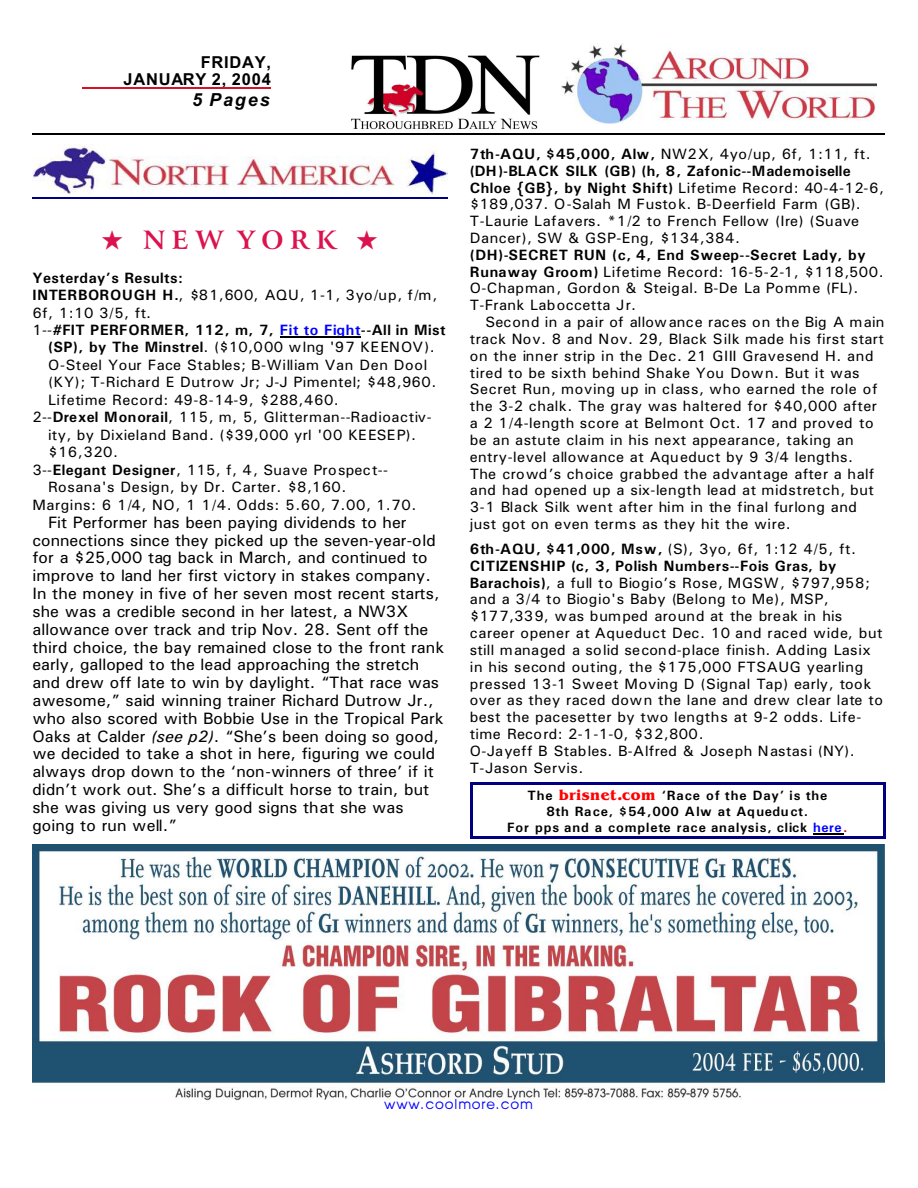
<style>
.page{position:relative;width:918px;height:1188px;background:#fff}
.page>*{position:absolute;margin:0;border:0;box-sizing:border-box;transform-origin:0 0}
.t1{font:700 25.5px "Arrus BT";letter-spacing:.255em;color:#db124d}
.t2{font:italic 700 18px "Arial";letter-spacing:.105em;color:#000}
.t3{font:16.5px/17.9px "Univers";color:#000}
.t4{font:700 16.5px/17.7px "Arial";letter-spacing:.045em;color:#000;text-align:right}
.t5{font:15px/16.8px "Univers";letter-spacing:.03em;color:#000}
.t6{font:700 15px "Univers";letter-spacing:.03em;color:#000}
.t7{font:15px "Univers";letter-spacing:.06em;color:#000}
.t8{font:700 13.5px/15.9px "Univers";letter-spacing:.065em;color:#000;text-align:center}
.t9{font:13.5px "Advance";letter-spacing:.065em;color:#00f}
.s1{font-weight:700}
.s2{font-weight:400}
.s3{color:#00f}
.s4{font-style:italic}
.s5{font-family:"Benguiat Bk BT";font-size:15px;color:#f00}
.s6{color:#d10000}
</style>
<div class="page">
<hr style="left:82px;top:87px;width:189px;height:2px;background:#d41226">
<img style="left:561px;top:44px;width:315px;height:79px">
<img style="left:351px;top:55px;width:189px;height:75px">
<hr style="left:32px;top:134px;width:853px;height:1px;background:#000">
<img style="left:32px;top:844px;width:852px;height:257px">
<img style="left:32px;top:145px;width:416px;height:49px">
<hr style="left:32px;top:197px;width:416px;height:1px;background:#000080">
<hr style="left:280px;top:337px;width:81px;height:1px;background:#000">
<hr style="left:813px;top:834px;width:30px;height:1px;background:#000">
<hr style="left:470px;top:782px;width:3px;height:56px;background:#000080">
<hr style="left:883px;top:782px;width:2px;height:56px;background:#000080">
<hr style="left:470px;top:782px;width:415px;height:3px;background:#000080">
<hr style="left:470px;top:836px;width:415px;height:3px;background:#000080">
<p class="t4" style="left:124px;top:54px;width:149px">FRIDAY,<br>JANUARY 2, 2004</p>
<p class="t2" style="left:192px;top:93px;width:79px">5 Pages</p>
<h1 class="t1" style="left:102px;top:230px;width:278px">★ NEW YORK ★</h1>
<p class="t6" style="left:32px;top:272px;width:152px">Yesterday’s Results:</p>
<p class="t7" style="left:32px;top:290px;width:407px"><span class="s1">INTERBOROUGH H.</span>, $81,600, AQU, 1-1, 3yo/up, f/m,</p>
<p class="t5" style="left:32px;top:305px;width:120px">6f, 1:10 3/5, ft.</p>
<p class="t6" style="left:32px;top:325px;width:415px"><span class="s2">1--</span>#FIT PERFORMER, 112, m, 7, <span class="s3">Fit to Fight</span>--All in Mist</p>
<p class="t5" style="left:48px;top:340px;width:388px"><span class="s1">(SP), by The Minstrel</span>. ($10,000 wlng '97 KEENOV).</p>
<p class="t5" style="left:48px;top:358px;width:381px">O-Steel Your Face Stables; B-William Van Den Dool</p>
<p class="t5" style="left:48px;top:375px;width:390px">(KY); T-Richard E Dutrow Jr; J-J Pimentel; $48,960.</p>
<p class="t5" style="left:48px;top:393px;width:292px">Lifetime Record: 49-8-14-9, $288,460.</p>
<p class="t5" style="left:32px;top:410px;width:401px">2--<span class="s1">Drexel Monorail</span>, 115, m, 5, Glitterman--Radioactiv-</p>
<p class="t5" style="left:48px;top:428px;width:370px">ity, by Dixieland Band. ($39,000 yrl '00 KEESEP).</p>
<p class="t5" style="left:48px;top:445px;width:72px">$16,320.</p>
<p class="t5" style="left:32px;top:462px;width:357px">3--<span class="s1">Elegant Designer</span>, 115, f, 4, Suave Prospect--</p>
<p class="t5" style="left:48px;top:480px;width:300px">Rosana's Design, by Dr. Carter. $8,160.</p>
<p class="t5" style="left:32px;top:497px;width:385px">Margins: 6 1/4, NO, 1 1/4. Odds: 5.60, 7.00, 1.70.</p>
<p class="t3" style="left:32px;top:515px;width:413px;text-indent:16px">Fit Performer has been paying dividends to her connections since they picked up the seven-year-old for a $25,000 tag back in March, and continued to improve to land her first victory in stakes company.<br>In the money in five of her seven most recent starts, she was a credible second in her latest, a NW3X allowance over track and trip Nov. 28. Sent off the third choice, the bay remained close to the front rank early, galloped to the lead approaching the stretch and drew off late to win by daylight. “That race was awesome,” said winning trainer Richard Dutrow Jr., who also scored with Bobbie Use in the Tropical Park Oaks at Calder <span class="s4">(see p2)</span>. “She’s been doing so good, we decided to take a shot in here, figuring we could always drop down to the ‘non-winners of three’ if it didn’t work out. She’s a difficult horse to train, but she was giving us very good signs that she was going to run well.”</p>
<p class="t5" style="left:470px;top:147px;width:416px"><span class="s1">7th-AQU, $45,000, Alw,</span> NW2X, 4yo/up, 6f, 1:11, ft. <span class="s1">(DH)-BLACK SILK (GB) (h, 8, Zafonic--Mademoiselle Chloe {GB}, by Night Shift)</span> Lifetime Record: 40-4-12-6, $189,037. O-Salah M Fustok. B-Deerfield Farm (GB).<br>T-Laurie Lafavers. *1/2 to French Fellow (Ire) (Suave Dancer), SW &amp; GSP-Eng, $134,384.</p>
<p class="t5" style="left:470px;top:248px;width:416px"><span class="s1">(DH)-SECRET RUN (c, 4, End Sweep--Secret Lady, by Runaway Groom)</span> Lifetime Record: 16-5-2-1, $118,500.<br>O-Chapman, Gordon &amp; Steigal. B-De La Pomme (FL).<br>T-Frank Laboccetta Jr.</p>
<p class="t5" style="left:470px;top:315px;width:416px;text-indent:16px">Second in a pair of allowance races on the Big A main track Nov. 8 and Nov. 29, Black Silk made his first start on the inner strip in the Dec. 21 GIII Gravesend H. and tired to be sixth behind Shake You Down. But it was Secret Run, moving up in class, who earned the role of the 3-2 chalk. The gray was haltered for $40,000 after a 2 1/4-length score at Belmont Oct. 17 and proved to be an astute claim in his next appearance, taking an entry-level allowance at Aqueduct by 9 3/4 lengths.<br>The crowd’s choice grabbed the advantage after a half and had opened up a six-length lead at midstretch, but 3-1 Black Silk went after him in the final furlong and just got on even terms as they hit the wire.</p>
<p class="t5" style="left:470px;top:542px;width:415px"><span class="s1">6th-AQU, $41,000, Msw,</span> (S), 3yo, 6f, 1:12 4/5, ft.<br><span class="s1">CITIZENSHIP (c, 3, Polish Numbers--Fois Gras, by Barachois)</span>, a full to Biogio’s Rose, MGSW, $797,958; and a 3/4 to Biogio's Baby (Belong to Me), MSP, $177,339, was bumped around at the break in his career opener at Aqueduct Dec. 10 and raced wide, but still managed a solid second-place finish. Adding Lasix in his second outing, the $175,000 FTSAUG yearling pressed 13-1 Sweet Moving D (Signal Tap) early, took over as they raced down the lane and drew clear late to best the pacesetter by two lengths at 9-2 odds. Life&shy;time Record: 2-1-1-0, $32,800.<br>O-Jayeff B Stables. B-Alfred &amp; Joseph Nastasi (NY).<br>T-Jason Servis.</p>
<p class="t8" style="left:507px;top:789px;width:342px">The <span class="s5">brisnet.com</span> ‘Race of the Day’ is the<br>8th Race, $54,000 Alw at Aqueduct.<br>For pps and a complete race analysis, click <span class="s3">here</span><span class="s6">.</span></p>
<p class="t9" style="left:384px;top:1099px;width:150px">www.coolmore.com</p>
</div>
